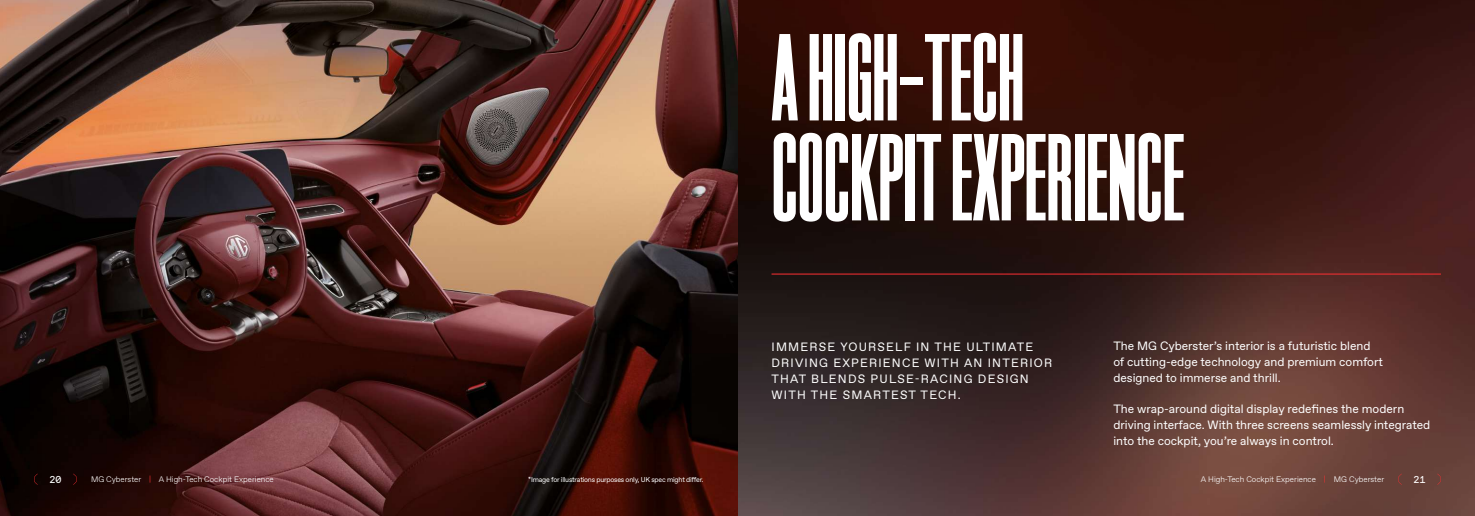
<style>
.page{position:relative;width:1475px;height:516px;background:#fff}
.page>*{position:absolute;margin:0;border:0;box-sizing:border-box;transform-origin:0 0}
.t1{font:800 120px/100px "ES Nein";color:#fff}
.t2{font:12px/16px "ABC Favorit";color:#fff}
.t3{font:12px/16px "ABC Favorit";letter-spacing:.1em;color:#fff}
.t4{font:10px "ABC Favorit Mono";color:#fff}
.t5{font:300 8px "ABC Favorit";color:#fff}
.t6{font:7px "ABC Favorit";letter-spacing:-.03em;color:#fff}
.s1{color:#fd2f33}
</style>
<div class="page">
<img style="left:0;top:0;width:1474px;height:516px">
<hr style="left:771px;top:274px;width:669px;height:1px;background:#fd2f33">
<svg style="left:34px;top:474px;width:4px;height:11px"></svg>
<svg style="left:73px;top:474px;width:4px;height:11px"></svg>
<svg style="left:1397px;top:474px;width:4px;height:11px"></svg>
<svg style="left:1436px;top:474px;width:4px;height:11px"></svg>
<h1 class="t1" style="left:771px;top:29px;width:414px">A HIGH-TECH<br>COCKPIT EXPERIENCE</h1>
<p class="t3" style="left:771px;top:339px;width:282px">IMMERSE YOURSELF IN THE ULTIMATE<br>DRIVING EXPERIENCE WITH AN INTERIOR<br>THAT BLENDS PULSE-RACING DESIGN<br>WITH THE SMARTEST TECH.</p>
<p class="t2" style="left:1113px;top:339px;width:271px">The MG Cyberster’s interior is a futuristic blend of cutting-edge technology and premium comfort designed to immerse and thrill.</p>
<p class="t2" style="left:1113px;top:401px;width:318px">The wrap-around digital display redefines the modern driving interface. With three screens seamlessly integrated into the cockpit, you’re always in control.</p>
<p class="t4" style="left:49px;top:473px;width:13px">20</p>
<p class="t5" style="left:91px;top:475px;width:184px">MG Cyberster <span class="s1">|</span> A High-Tech Cockpit Experience</p>
<p class="t6" style="left:528px;top:475px;width:177px">*Image for illustrations purposes only, UK spec might differ.</p>
<p class="t5" style="left:1200px;top:475px;width:185px">A High-Tech Cockpit Experience <span class="s1">|</span> MG Cyberster</p>
<p class="t4" style="left:1413px;top:473px;width:13px">21</p>
</div>
